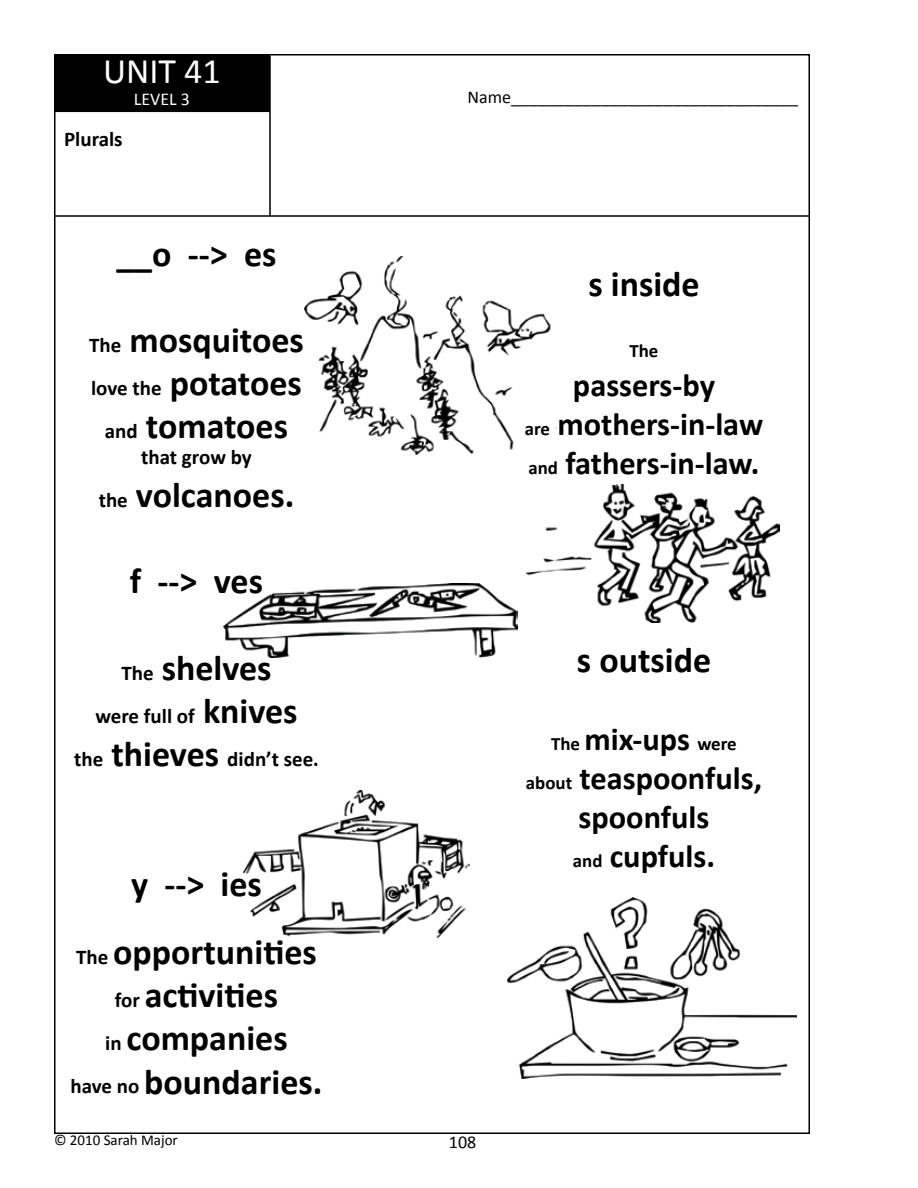
<style>
.page{position:relative;width:918px;height:1188px;background:#fff}
.page>*{position:absolute;margin:0;border:0;box-sizing:border-box;transform-origin:0 0}
.t1{font:700 36px/43.2px "Calibri";color:#000;text-align:center}
.t2{font:36px "Calibri";color:#fff}
.t3{font:700 32.4px/38.8px "Calibri";color:#000;text-align:center}
.t4{font:700 21px/43.2px "Calibri";color:#000;text-align:center}
.t5{font:700 18.9px "Calibri";color:#000}
.t6{font:18px "Calibri";color:#000}
.t7{font:18px "Calibri";color:#fff}
.t8{font:15px "Calibri";color:#000}
.s1{font-size:21px}
.s2{font-size:36px}
.s3{font-size:18.9px}
.s4{font-size:32.4px}
</style>
<div class="page">
<div style="left:55px;top:55px;width:214px;height:56px;background:#000"></div>
<div style="left:54px;top:55px;width:216px;height:57px;border:2px solid #000"></div>
<hr style="left:269px;top:56px;width:2px;height:160px;background:#000">
<hr style="left:54px;top:215px;width:756px;height:2px;background:#000">
<img style="left:304px;top:256px;width:253px;height:198px">
<img style="left:224px;top:584px;width:293px;height:73px">
<img style="left:527px;top:484px;width:252px;height:138px">
<img style="left:507px;top:898px;width:289px;height:181px">
<img style="left:243px;top:791px;width:227px;height:147px">
<p class="t2" style="left:103px;top:48px;width:119px">UNIT 41</p>
<p class="t7" style="left:134px;top:87px;width:58px">LEVEL 3</p>
<p class="t4" style="left:64px;top:117px;width:60px">Plurals</p>
<p class="t1" style="left:116px;top:232px;width:162px">__o --&gt; es</p>
<p class="t1" style="left:89px;top:318px;width:216px"><span class="s1">The</span> mosquitoes <span class="s1">love the</span> potatoes <span class="s1">and</span> tomatoes</p>
<p class="t4" style="left:141px;top:435px;width:112px">that grow by</p>
<p class="t1" style="left:99px;top:473px;width:197px"><span class="s1">the</span> volcanoes.</p>
<p class="t1" style="left:130px;top:560px;width:135px">f --&gt; ves</p>
<p class="t1" style="left:121px;top:646px;width:152px"><span class="s1">The</span> shelves</p>
<p class="t4" style="left:74px;top:694px;width:246px">were full of <span class="s2">knives<br></span>the <span class="s2">thieves</span> didn’t see.</p>
<p class="t1" style="left:76px;top:849px;width:242px;line-height:68.4px">y --&gt; ies<br><span class="s1">The</span> opportunities</p>
<p class="t1" style="left:71px;top:974px;width:253px"><span class="s1">for</span> activities<br><span class="s1">in</span> companies<br><span class="s1">have no</span> boundaries.</p>
<p class="t6" style="left:468px;top:85px;width:332px">Name________________________________</p>
<p class="t1" style="left:588px;top:262px;width:113px">s inside</p>
<p class="t5" style="left:629px;top:339px;width:31px">The</p>
<p class="t3" style="left:525px;top:366px;width:240px">passers-by<br><span class="s3">are</span> mothers-in-law <span class="s3">and</span> fathers-in-law.</p>
<p class="t1" style="left:577px;top:639px;width:136px">s outside</p>
<p class="t5" style="left:551px;top:732px;width:187px">The <span class="s4">mix-ups</span> were</p>
<p class="t3" style="left:526px;top:759px;width:238px"><span class="s3">about</span> teaspoonfuls, spoonfuls<br><span class="s3">and</span> cupfuls.</p>
<p class="t8" style="left:54px;top:1131px;width:125px">© 2010 Sarah Major</p>
<p class="t6" style="left:449px;top:1130px;width:29px">108</p>
</div>
